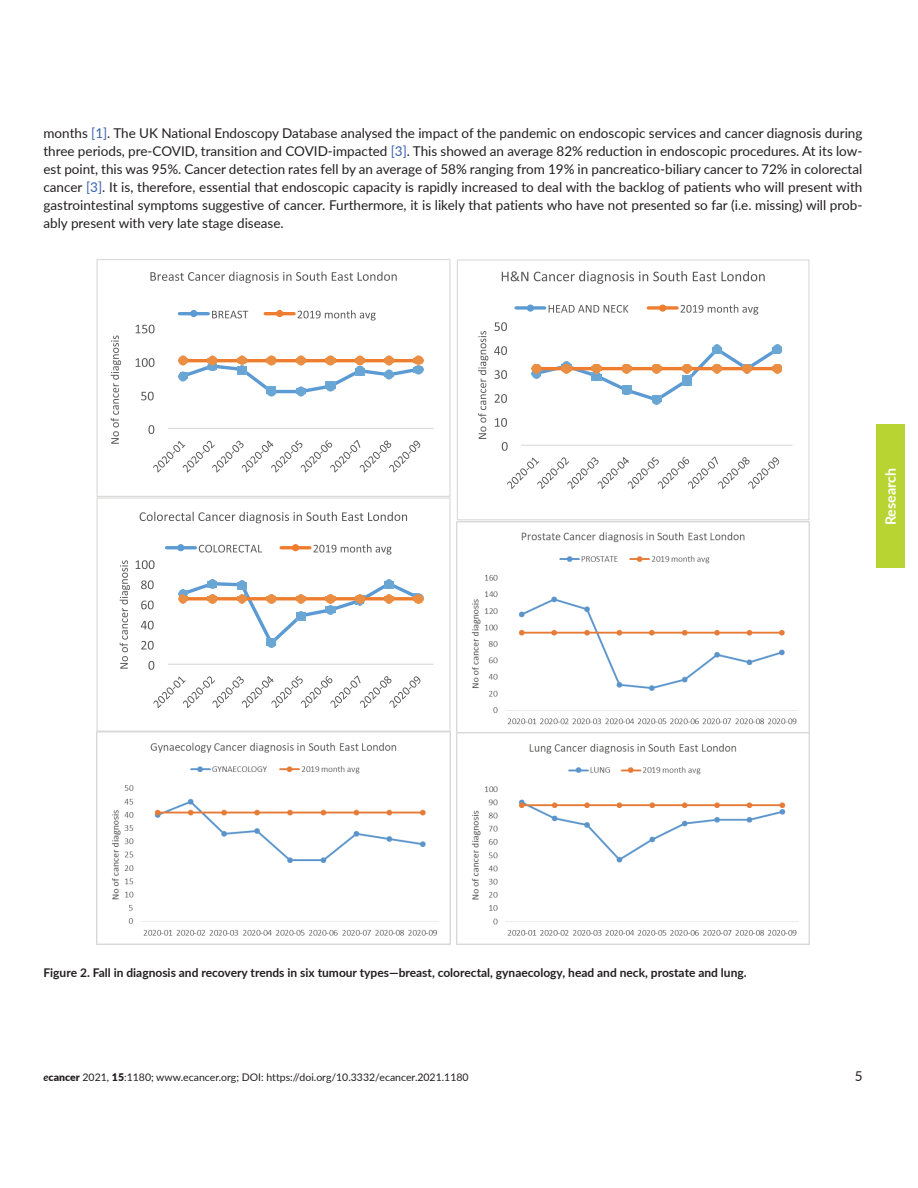
<style>
.page{position:relative;width:918px;height:1188px;background:#fff}
.page>*{position:absolute;margin:0;border:0;box-sizing:border-box;transform-origin:0 0}
.t1{font:700 14.25px "Lato";color:#fff}
.t2{font:13.5px/18px "Lato";color:#231f20;text-align:justify}
.t3{font:700 12px "Lato";color:#231f20}
.t4{font:10.5px "Lato";color:#231f20}
.s1{color:#3862ae}
.s2{font-weight:700;font-style:italic}
.s3{font-weight:900}
</style>
<div class="page">
<div style="left:876px;top:425px;width:29px;height:143px;background:#b8d432"></div>
<hr style="left:168px;top:428px;width:265px;height:1px;background:#dad9d8">
<svg style="left:178px;top:356px;width:245px;height:41px"></svg>
<svg style="left:148px;top:425px;width:6px;height:9px"></svg>
<svg style="left:141px;top:392px;width:13px;height:8px"></svg>
<svg style="left:136px;top:358px;width:19px;height:9px"></svg>
<svg style="left:136px;top:325px;width:19px;height:8px"></svg>
<svg style="left:153px;top:440px;width:267px;height:33px"></svg>
<svg style="left:111px;top:335px;width:10px;height:109px"></svg>
<svg style="left:150px;top:272px;width:247px;height:11px"></svg>
<hr style="left:179px;top:312px;width:29px;height:3px;background:#5c9ad3">
<div style="left:190px;top:310px;width:7px;height:7px;border:1px solid #5c9ad3;border-radius:50%"></div>
<svg style="left:212px;top:311px;width:36px;height:7px"></svg>
<hr style="left:265px;top:312px;width:29px;height:3px;background:#ee7d2f">
<div style="left:276px;top:310px;width:7px;height:7px;border:1px solid #ee7d2f;border-radius:50%"></div>
<svg style="left:298px;top:310px;width:78px;height:11px"></svg>
<div style="left:97px;top:259px;width:354px;height:238px;border:1px solid #dad9d8"></div>
<svg style="left:97px;top:497px;width:354px;height:235px"></svg>
<img style="left:97px;top:732px;width:353px;height:213px">
<hr style="left:521px;top:445px;width:271px;height:1px;background:#dad9d8">
<svg style="left:532px;top:345px;width:250px;height:60px"></svg>
<svg style="left:495px;top:418px;width:12px;height:9px"></svg>
<svg style="left:495px;top:394px;width:12px;height:9px"></svg>
<svg style="left:495px;top:370px;width:12px;height:9px"></svg>
<svg style="left:494px;top:346px;width:13px;height:9px"></svg>
<svg style="left:494px;top:322px;width:13px;height:9px"></svg>
<svg style="left:502px;top:442px;width:277px;height:47px"></svg>
<svg style="left:478px;top:331px;width:10px;height:108px"></svg>
<svg style="left:502px;top:271px;width:263px;height:13px"></svg>
<svg style="left:516px;top:306px;width:29px;height:4px"></svg>
<svg style="left:527px;top:305px;width:6px;height:6px"></svg>
<div style="left:527px;top:305px;width:7px;height:7px;border:1px solid #5c9ad3;border-radius:50%"></div>
<svg style="left:549px;top:305px;width:79px;height:8px"></svg>
<svg style="left:648px;top:306px;width:29px;height:4px"></svg>
<svg style="left:660px;top:305px;width:6px;height:6px"></svg>
<div style="left:659px;top:305px;width:7px;height:7px;border:1px solid #ee7d2f;border-radius:50%"></div>
<svg style="left:681px;top:304px;width:77px;height:11px"></svg>
<div style="left:457px;top:259px;width:352px;height:261px;border:1px solid #dad9d8"></div>
<img style="left:457px;top:521px;width:352px;height:424px">
<p class="t2" style="left:44px;top:124px;width:821px">months <span class="s1">[1]</span>. The UK National Endoscopy Database analysed the impact of the pandemic on endoscopic services and cancer diagnosis during three periods, pre-COVID, transition and COVID-impacted <span class="s1">[3]</span>. This showed an average 82% reduction in endoscopic procedures. At its low&shy;est point, this was 95%. Cancer detection rates fell by an average of 58% ranging from 19% in pancreatico-biliary cancer to 72% in colorectal cancer <span class="s1">[3]</span>. It is, therefore, essential that endoscopic capacity is rapidly increased to deal with the backlog of patients who will present with gastrointestinal symptoms suggestive of cancer. Furthermore, it is likely that patients who have not presented so far (i.e. missing) will prob&shy;ably present with very late stage disease.</p>
<p class="t1" style="left:880px;top:525px;width:59px;rotate:-90deg">Research</p>
<p class="t3" style="left:44px;top:964px;width:705px">Figure 2. Fall in diagnosis and recovery trends in six tumour types—breast, colorectal, gynaecology, head and neck, prostate and lung.</p>
<p class="t4" style="left:44px;top:1070px;width:427px"><span class="s2">e</span><span class="s3">cancer</span> 2021, <span class="s3">15</span>:1180; www.ecancer.org; DOI: https://doi.org/10.3332/ecancer.2021.1180</p>
<p class="t2" style="left:855px;top:1067px;width:9px">5</p>
</div>
